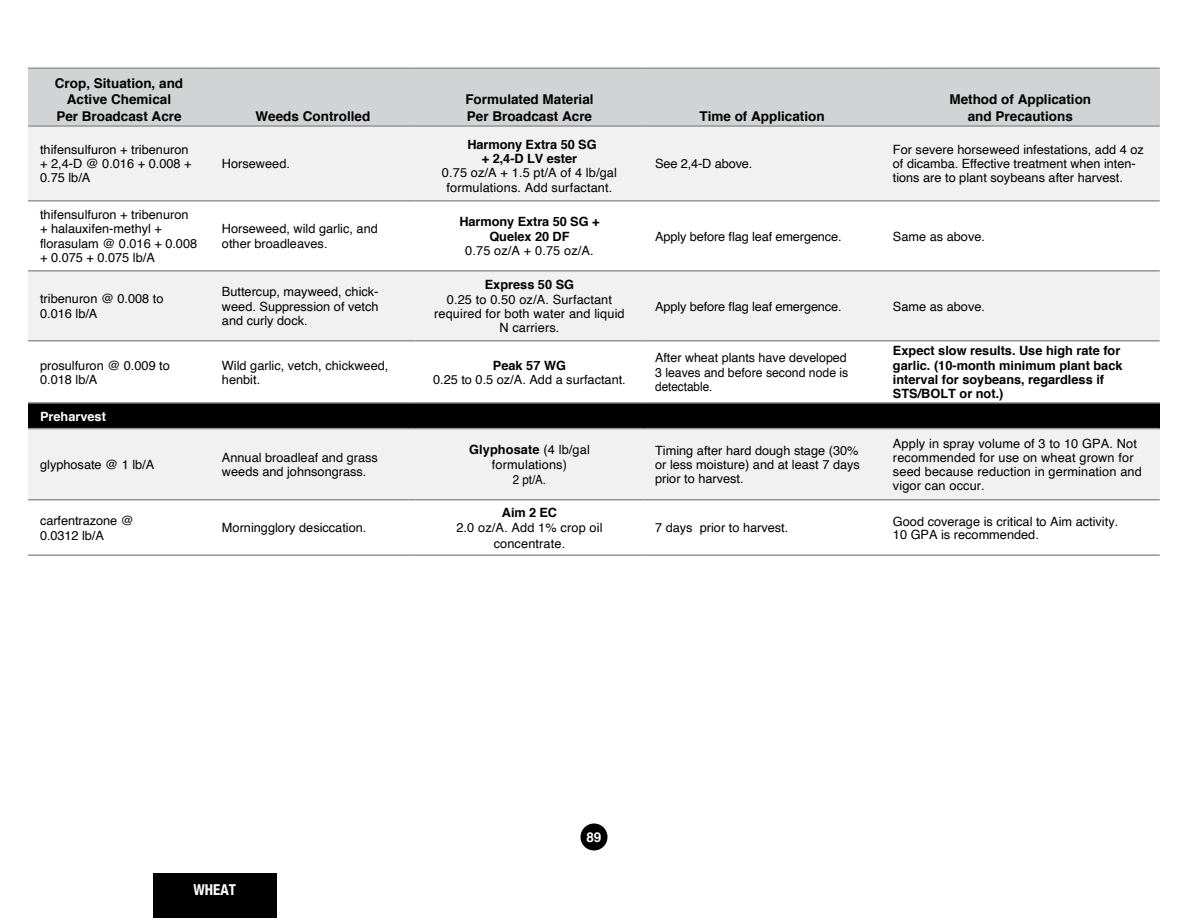
<style>
.page{position:relative;width:1188px;height:918px;background:#fff}
.page>*{position:absolute;margin:0;border:0;box-sizing:border-box;transform-origin:0 0}
.t1{font:700 condensed 15px "Helvetica Neue";color:#fff}
.t2{font:700 13.5px "Helvetica";color:#000}
.t3{font:700 13.5px "Helvetica";color:#fff}
.t4{font:12.75px/14.2px "Helvetica";color:#000}
.t5{font:700 12.75px/14.2px "Helvetica";color:#000;text-align:center}
.t6{font:700 12.75px "Helvetica";color:#fff}
.s1{font-weight:700}
.s2{font-weight:400}
</style>
<div class="page">
<div style="left:580px;top:824px;width:28px;height:26px;background:#000;border-radius:50%"></div>
<div style="left:28px;top:68px;width:182px;height:58px;background:#d1d3d4"></div>
<div style="left:210px;top:68px;width:206px;height:58px;background:#d1d3d4"></div>
<div style="left:416px;top:68px;width:227px;height:58px;background:#d1d3d4"></div>
<div style="left:643px;top:68px;width:238px;height:58px;background:#d1d3d4"></div>
<div style="left:881px;top:68px;width:279px;height:58px;background:#d1d3d4"></div>
<div style="left:28px;top:126px;width:182px;height:75px;background:#f1f1f2"></div>
<div style="left:210px;top:126px;width:206px;height:75px;background:#f1f1f2"></div>
<div style="left:416px;top:126px;width:227px;height:75px;background:#f1f1f2"></div>
<div style="left:643px;top:126px;width:238px;height:75px;background:#f1f1f2"></div>
<div style="left:881px;top:126px;width:279px;height:75px;background:#f1f1f2"></div>
<div style="left:28px;top:271px;width:182px;height:70px;background:#f1f1f2"></div>
<div style="left:210px;top:271px;width:206px;height:70px;background:#f1f1f2"></div>
<div style="left:416px;top:271px;width:227px;height:70px;background:#f1f1f2"></div>
<div style="left:643px;top:271px;width:238px;height:70px;background:#f1f1f2"></div>
<div style="left:881px;top:271px;width:279px;height:70px;background:#f1f1f2"></div>
<div style="left:28px;top:429px;width:182px;height:71px;background:#f1f1f2"></div>
<div style="left:210px;top:429px;width:206px;height:71px;background:#f1f1f2"></div>
<div style="left:416px;top:429px;width:227px;height:71px;background:#f1f1f2"></div>
<div style="left:643px;top:429px;width:238px;height:71px;background:#f1f1f2"></div>
<div style="left:881px;top:429px;width:279px;height:71px;background:#f1f1f2"></div>
<div style="left:28px;top:403px;width:1132px;height:26px;background:#000"></div>
<hr style="left:28px;top:68px;width:182px;height:1px;background:#939598">
<hr style="left:28px;top:125px;width:182px;height:2px;background:#939598">
<hr style="left:210px;top:125px;width:206px;height:2px;background:#939598">
<hr style="left:416px;top:125px;width:227px;height:2px;background:#939598">
<hr style="left:643px;top:125px;width:238px;height:2px;background:#939598">
<hr style="left:881px;top:125px;width:279px;height:2px;background:#939598">
<hr style="left:28px;top:200px;width:182px;height:2px;background:#939598">
<hr style="left:210px;top:200px;width:206px;height:2px;background:#939598">
<hr style="left:416px;top:200px;width:227px;height:2px;background:#939598">
<hr style="left:643px;top:200px;width:238px;height:2px;background:#939598">
<hr style="left:881px;top:200px;width:279px;height:2px;background:#939598">
<hr style="left:28px;top:270px;width:182px;height:2px;background:#939598">
<hr style="left:210px;top:270px;width:206px;height:2px;background:#939598">
<hr style="left:416px;top:270px;width:227px;height:2px;background:#939598">
<hr style="left:643px;top:270px;width:238px;height:2px;background:#939598">
<hr style="left:881px;top:270px;width:279px;height:2px;background:#939598">
<hr style="left:28px;top:340px;width:182px;height:2px;background:#939598">
<hr style="left:210px;top:340px;width:206px;height:2px;background:#939598">
<hr style="left:416px;top:340px;width:227px;height:2px;background:#939598">
<hr style="left:643px;top:340px;width:238px;height:2px;background:#939598">
<hr style="left:881px;top:340px;width:279px;height:2px;background:#939598">
<hr style="left:28px;top:402px;width:182px;height:2px;background:#939598">
<hr style="left:210px;top:402px;width:206px;height:2px;background:#939598">
<hr style="left:416px;top:402px;width:227px;height:2px;background:#939598">
<hr style="left:643px;top:402px;width:238px;height:2px;background:#939598">
<hr style="left:881px;top:402px;width:279px;height:2px;background:#939598">
<hr style="left:28px;top:428px;width:182px;height:1px;background:#939598">
<hr style="left:210px;top:428px;width:206px;height:1px;background:#939598">
<hr style="left:416px;top:428px;width:227px;height:1px;background:#939598">
<hr style="left:643px;top:428px;width:238px;height:1px;background:#939598">
<hr style="left:881px;top:428px;width:279px;height:1px;background:#939598">
<hr style="left:28px;top:499px;width:182px;height:2px;background:#939598">
<hr style="left:210px;top:499px;width:206px;height:2px;background:#939598">
<hr style="left:416px;top:499px;width:227px;height:2px;background:#939598">
<hr style="left:643px;top:499px;width:238px;height:2px;background:#939598">
<hr style="left:881px;top:499px;width:279px;height:2px;background:#939598">
<hr style="left:28px;top:554px;width:182px;height:2px;background:#939598">
<hr style="left:210px;top:554px;width:206px;height:2px;background:#939598">
<hr style="left:416px;top:554px;width:227px;height:2px;background:#939598">
<hr style="left:643px;top:554px;width:238px;height:2px;background:#939598">
<hr style="left:881px;top:554px;width:279px;height:2px;background:#939598">
<hr style="left:210px;top:68px;width:206px;height:1px;background:#939598">
<hr style="left:416px;top:68px;width:227px;height:1px;background:#939598">
<hr style="left:643px;top:68px;width:238px;height:1px;background:#939598">
<hr style="left:881px;top:68px;width:279px;height:1px;background:#939598">
<div style="left:153px;top:873px;width:123px;height:45px;background:#000"></div>
<p class="t2" style="left:55px;top:72px;width:130px">Crop, Situation, and</p>
<p class="t2" style="left:67px;top:88px;width:106px">Active Chemical</p>
<p class="t2" style="left:465px;top:88px;width:130px">Formulated Material</p>
<p class="t2" style="left:949px;top:88px;width:143px">Method of Application</p>
<p class="t2" style="left:56px;top:105px;width:127px">Per Broadcast Acre</p>
<p class="t2" style="left:256px;top:105px;width:116px">Weeds Controlled</p>
<p class="t2" style="left:467px;top:105px;width:127px">Per Broadcast Acre</p>
<p class="t2" style="left:699px;top:105px;width:127px">Time of Application</p>
<p class="t2" style="left:968px;top:105px;width:107px">and Precautions</p>
<p class="t4" style="left:40px;top:143px;width:153px">thifensulfuron + tribenuron + 2,4-D @ 0.016 + 0.008 +<br>0.75 lb/A</p>
<p class="t4" style="left:442px;top:138px;width:177px;text-align:center"><span class="s1">Harmony Extra 50 SG<br>+ 2,4-D LV ester<br></span>0.75 oz/A + 1.5 pt/A of 4 lb/gal formulations. Add surfactant.</p>
<p class="t4" style="left:893px;top:143px;width:252px">For severe horseweed infestations, add 4 oz of dicamba. Effective treatment when inten&shy;tions are to plant soybeans after harvest.</p>
<p class="t4" style="left:655px;top:157px;width:99px">See 2,4-D above.</p>
<p class="t4" style="left:222px;top:157px;width:70px">Horseweed.</p>
<p class="t4" style="left:40px;top:208px;width:159px">thifensulfuron + tribenuron + halauxifen-methyl + florasulam @ 0.016 + 0.008 + 0.075 + 0.075 lb/A</p>
<p class="t4" style="left:222px;top:222px;width:157px">Horseweed, wild garlic, and other broadleaves.</p>
<p class="t5" style="left:459px;top:215px;width:142px">Harmony Extra 50 SG +<br>Quelex 20 DF<br><span class="s2">0.75 oz/A + 0.75 oz/A.</span></p>
<p class="t4" style="left:40px;top:292px;width:125px">tribenuron @ 0.008 to<br>0.016 lb/A</p>
<p class="t4" style="left:222px;top:285px;width:158px;text-align:justify">Buttercup, mayweed, chick&shy;weed. Suppression of vetch and curly dock.</p>
<p class="t4" style="left:434px;top:278px;width:192px;text-align:center"><span class="s1">Express 50 SG<br></span>0.25 to 0.50 oz/A. Surfactant required for both water and liquid<br>N carriers.</p>
<p class="t4" style="left:655px;top:229px;width:188px">Apply before flag leaf emergence.</p>
<p class="t4" style="left:893px;top:229px;width:94px">Same as above.</p>
<p class="t4" style="left:655px;top:299px;width:188px">Apply before flag leaf emergence.</p>
<p class="t4" style="left:893px;top:299px;width:94px">Same as above.</p>
<p class="t4" style="left:40px;top:358px;width:131px">prosulfuron @ 0.009 to<br>0.018 lb/A</p>
<p class="t6" style="left:40px;top:406px;width:67px">Preharvest</p>
<p class="t4" style="left:222px;top:358px;width:168px">Wild garlic, vetch, chickweed, henbit.</p>
<p class="t4" style="left:433px;top:358px;width:194px;text-align:center"><span class="s1">Peak 57 WG<br></span>0.25 to 0.5 oz/A. Add a surfactant.</p>
<p class="t4" style="left:655px;top:351px;width:195px">After wheat plants have developed<br>3 leaves and before second node is detectable.</p>
<p class="t5" style="left:893px;top:344px;width:231px;text-align:left">Expect slow results. Use high rate for garlic. (10-month minimum plant back interval for soybeans, regardless if<br>STS/BOLT or not.)</p>
<p class="t4" style="left:40px;top:458px;width:116px">glyphosate @ 1 lb/A</p>
<p class="t4" style="left:222px;top:451px;width:157px">Annual broadleaf and grass weeds and johnsongrass.</p>
<p class="t4" style="left:469px;top:442px;width:122px;line-height:15.3px;text-align:center"><span class="s1">Glyphosate</span> (4 lb/gal formulations)<br>2 pt/A.</p>
<p class="t4" style="left:655px;top:444px;width:206px;text-align:justify">Timing after hard dough stage (30% or less moisture) and at least 7 days prior to harvest.</p>
<p class="t4" style="left:893px;top:436px;width:250px">Apply in spray volume of 3 to 10 GPA. Not recommended for use on wheat grown for seed because reduction in germination and vigor can occur.</p>
<p class="t4" style="left:40px;top:513px;width:95px;line-height:15.3px">carfentrazone @<br>0.0312 lb/A</p>
<p class="t4" style="left:222px;top:521px;width:146px">Morningglory desiccation.</p>
<p class="t4" style="left:456px;top:505px;width:148px;line-height:15.3px;text-align:center"><span class="s1">Aim 2 EC<br></span>2.0 oz/A. Add 1% crop oil concentrate.</p>
<p class="t4" style="left:655px;top:521px;width:135px">7 days prior to harvest.</p>
<p class="t4" style="left:893px;top:515px;width:227px;line-height:13.5px">Good coverage is critical to Aim activity.<br>10 GPA is recommended.</p>
<p class="t1" style="left:193px;top:877px;width:44px">WHEAT</p>
<p class="t3" style="left:586px;top:826px;width:17px">89</p>
</div>
